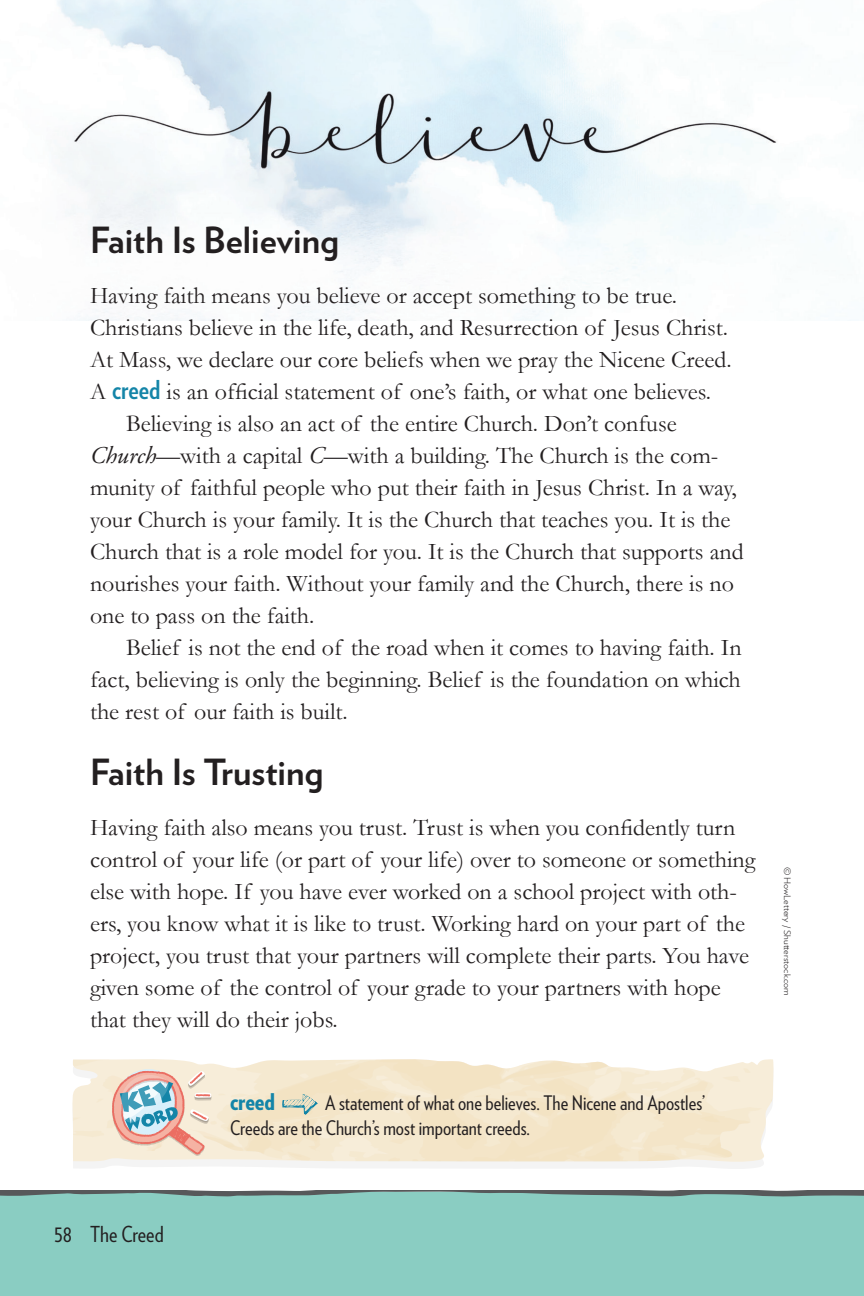
<style>
.page{position:relative;width:864px;height:1296px;background:#fff}
.page>*{position:absolute;margin:0;border:0;box-sizing:border-box;transform-origin:0 0}
.CH{font:700 36px "Verlag";color:#231f20}
.Body{font:24px/32px "Garamond";color:#231f20}
.Body-PI{font:24px/32px "Garamond";color:#231f20}
.Key_Words_Definition{font:900 23px "Verlag Condensed";color:#1485a8}
.t1{font:22px "Verlag Condensed";color:#231f20}
.Key_Words_Definition-2{font:20px/25px "Verlag Condensed";color:#231f20}
.Copyright{font:300 9px "Verlag";color:#231f20;scale:1.11 1}
.s1{font-family:"Verlag Condensed";font-weight:700;font-size:26px;color:#1485a8}
.s2{font-family:"Adobe Garamond Pro";font-style:italic}
</style>
<div class="page">
<div style="left:0;top:1200px;width:864px;height:96px;background:#8acdc2"></div>
<img style="left:57px;top:0;width:807px;height:321px">
<svg style="left:0;top:1190px;width:864px;height:10px;background:#769c97"></svg>
<svg style="left:73px;top:1165px;width:689px;height:4px;fill:#f4f4f4"></svg>
<svg style="left:72px;top:1059px;width:702px;height:106px;fill:#f4f4f4"></svg>
<svg style="left:73px;top:1059px;width:699px;height:102px;background:#f7eedd"></svg>
<svg style="left:119px;top:1059px;width:631px;height:102px;background:#f6edd9"></svg>
<svg style="left:157px;top:1059px;width:575px;height:102px;background:#f5e8ce"></svg>
<svg style="left:112px;top:1066px;width:99px;height:90px;background:#d7c9c2"></svg>
<svg style="left:282px;top:1094px;width:36px;height:21px"></svg>
<p class="CH" style="left:90px;top:212px;width:251px">Faith Is Believing</p>
<p class="Body" style="left:90px;top:280px;width:643px">Having faith means you believe or accept something to be true.<br>Christians believe in the life, death, and Resurrection of Jesus Christ.<br>At Mass, we declare our core beliefs when we pray the Nicene Creed.<br>A <span class="s1">creed</span> is an official statement of one’s faith, or what one believes.</p>
<p class="Body-PI" style="left:90px;top:408px;width:655px;text-indent:36px">Believing is also an act of the entire Church. Don’t confuse <span class="s2">Church</span>—with a capital <span class="s2">C</span>—with a building. The Church is the com&shy;munity of faithful people who put their faith in Jesus Christ. In a way, your Church is your family. It is the Church that teaches you. It is the Church that is a role model for you. It is the Church that supports and nourishes your faith. Without your family and the Church, there is no one to pass on the faith.</p>
<p class="Body-PI" style="left:90px;top:632px;width:653px;text-align:justify;text-indent:36px">Belief is not the end of the road when it comes to having faith. In fact, believing is only the beginning. Belief is the foundation on which the rest of our faith is built.</p>
<p class="CH" style="left:90px;top:744px;width:235px">Faith Is Trusting</p>
<p class="Body" style="left:90px;top:812px;width:667px">Having faith also means you trust. Trust is when you confidently turn control of your life (or part of your life) over to someone or something else with hope. If you have ever worked on a school project with oth&shy;ers, you know what it is like to trust. Working hard on your part of the project, you trust that your partners will complete their parts. You have given some of the control of your grade to your partners with hope that they will do their jobs.</p>
<p class="Key_Words_Definition" style="left:230px;top:1084px;width:47px">creed</p>
<p class="Key_Words_Definition-2" style="left:230px;top:1090px;width:477px;text-indent:95px">A statement of what one believes. The Nicene and Apostles’<br>Creeds are the Church’s most important creeds.</p>
<p class="Copyright" style="left:794px;top:867px;width:118px;rotate:90deg">© HowLettery / Shutterstock.com</p>
<p class="t1" style="left:54px;top:1218px;width:111px">58 The Creed</p>
</div>
